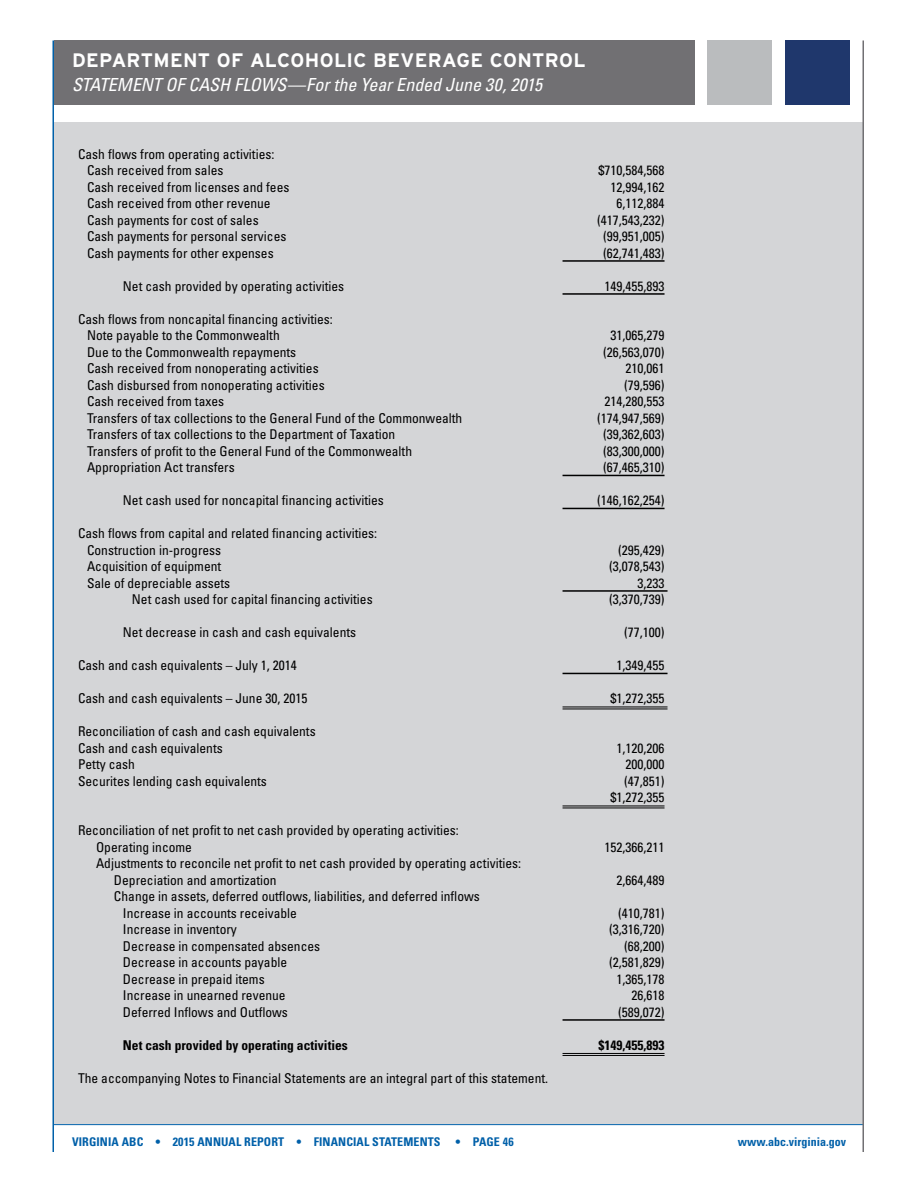
<style>
.page{position:relative;width:918px;height:1188px;background:#fff}
.page>*{position:absolute;margin:0;border:0;box-sizing:border-box;transform-origin:0 0}
.t1{font:700 19.5px "Interstate";letter-spacing:.015em;color:#fff}
.t2{font:italic condensed 18px "Univers";color:#fff}
.t3{font:condensed 13.5px/16.5px "Univers";color:#000}
.t4{font:700 condensed 13.5px "Univers";color:#000}
.t5{font:700 condensed 12px "Univers";letter-spacing:.01em;color:#0060a9}
</style>
<div class="page">
<div style="left:54px;top:123px;width:810px;height:1001px;background:#d4d5d7"></div>
<hr style="left:52px;top:40px;width:2px;height:1112px;background:#0060a9">
<hr style="left:53px;top:1124px;width:811px;height:1px;background:#0060a9">
<hr style="left:862px;top:40px;width:2px;height:1112px;background:#717073">
<div style="left:54px;top:41px;width:641px;height:64px;background:#717073"></div>
<div style="left:708px;top:41px;width:64px;height:64px;background:#babcbe"></div>
<div style="left:785px;top:41px;width:65px;height:64px;background:#1f376c"></div>
<hr style="left:563px;top:260px;width:102px;height:2px;background:#000">
<hr style="left:563px;top:293px;width:102px;height:2px;background:#000">
<hr style="left:563px;top:475px;width:102px;height:1px;background:#000">
<hr style="left:563px;top:508px;width:102px;height:1px;background:#000">
<hr style="left:563px;top:590px;width:105px;height:2px;background:#000">
<hr style="left:563px;top:673px;width:105px;height:1px;background:#000">
<hr style="left:563px;top:706px;width:105px;height:1px;background:#000">
<hr style="left:563px;top:708px;width:105px;height:1px;background:#000">
<hr style="left:563px;top:805px;width:102px;height:1px;background:#000">
<hr style="left:563px;top:807px;width:102px;height:1px;background:#000">
<hr style="left:563px;top:1019px;width:102px;height:2px;background:#000">
<hr style="left:563px;top:1053px;width:102px;height:1px;background:#000">
<hr style="left:563px;top:1055px;width:102px;height:1px;background:#000">
<h1 class="t1" style="left:72px;top:49px;width:515px">DEPARTMENT OF ALCOHOLIC BEVERAGE CONTROL</h1>
<h2 class="t2" style="left:72px;top:74px;width:472px">STATEMENT OF CASH FLOWS—For the Year Ended June 30, 2015</h2>
<p class="t3" style="left:87px;top:146px;width:189px;text-indent:-9px">Cash flows from operating activities:<br>Cash received from sales</p>
<p class="t3" style="left:599px;top:162px;width:67px">$710,584,568</p>
<p class="t3" style="left:87px;top:179px;width:204px">Cash received from licenses and fees</p>
<p class="t3" style="left:611px;top:179px;width:55px">12,994,162</p>
<p class="t3" style="left:87px;top:195px;width:185px">Cash received from other revenue</p>
<p class="t3" style="left:617px;top:195px;width:49px">6,112,884</p>
<p class="t3" style="left:87px;top:212px;width:173px">Cash payments for cost of sales</p>
<p class="t3" style="left:597px;top:212px;width:69px">(417,543,232)</p>
<p class="t3" style="left:87px;top:228px;width:201px">Cash payments for personal services</p>
<p class="t3" style="left:603px;top:228px;width:63px">(99,951,005)</p>
<p class="t3" style="left:87px;top:245px;width:188px">Cash payments for other expenses</p>
<p class="t3" style="left:603px;top:245px;width:63px">(62,741,483)</p>
<p class="t3" style="left:123px;top:278px;width:223px">Net cash provided by operating activities</p>
<p class="t3" style="left:605px;top:278px;width:61px">149,455,893</p>
<p class="t3" style="left:87px;top:311px;width:247px;text-indent:-9px">Cash flows from noncapital financing activities:<br>Note payable to the Commonwealth</p>
<p class="t3" style="left:611px;top:327px;width:55px">31,065,279</p>
<p class="t3" style="left:87px;top:344px;width:211px">Due to the Commonwealth repayments</p>
<p class="t3" style="left:603px;top:344px;width:63px">(26,563,070)</p>
<p class="t3" style="left:87px;top:360px;width:233px">Cash received from nonoperating activities</p>
<p class="t3" style="left:626px;top:360px;width:40px">210,061</p>
<p class="t3" style="left:87px;top:377px;width:239px">Cash disbursed from nonoperating activities</p>
<p class="t3" style="left:624px;top:377px;width:42px">(79,596)</p>
<p class="t3" style="left:87px;top:393px;width:139px">Cash received from taxes</p>
<p class="t3" style="left:605px;top:393px;width:61px">214,280,553</p>
<p class="t3" style="left:87px;top:410px;width:377px">Transfers of tax collections to the General Fund of the Commonwealth</p>
<p class="t3" style="left:597px;top:410px;width:69px">(174,947,569)</p>
<p class="t3" style="left:87px;top:426px;width:310px">Transfers of tax collections to the Department of Taxation</p>
<p class="t3" style="left:603px;top:426px;width:63px">(39,362,603)</p>
<p class="t3" style="left:87px;top:443px;width:327px">Transfers of profit to the General Fund of the Commonwealth</p>
<p class="t3" style="left:603px;top:443px;width:63px">(83,300,000)</p>
<p class="t3" style="left:87px;top:459px;width:149px">Appropriation Act transfers</p>
<p class="t3" style="left:603px;top:459px;width:63px">(67,465,310)</p>
<p class="t3" style="left:123px;top:492px;width:262px">Net cash used for noncapital financing activities</p>
<p class="t3" style="left:597px;top:492px;width:69px">(146,162,254)</p>
<p class="t3" style="left:87px;top:525px;width:292px;text-indent:-9px">Cash flows from capital and related financing activities:<br>Construction in-progress</p>
<p class="t3" style="left:618px;top:542px;width:48px">(295,429)</p>
<p class="t3" style="left:87px;top:558px;width:136px">Acquisition of equipment</p>
<p class="t3" style="left:609px;top:558px;width:57px">(3,078,543)</p>
<p class="t3" style="left:87px;top:575px;width:145px">Sale of depreciable assets</p>
<p class="t3" style="left:638px;top:575px;width:28px">3,233</p>
<p class="t3" style="left:132px;top:591px;width:242px">Net cash used for capital financing activities</p>
<p class="t3" style="left:609px;top:591px;width:57px">(3,370,739)</p>
<p class="t3" style="left:123px;top:624px;width:235px">Net decrease in cash and cash equivalents</p>
<p class="t3" style="left:624px;top:624px;width:42px">(77,100)</p>
<p class="t3" style="left:78px;top:657px;width:220px">Cash and cash equivalents – July 1, 2014</p>
<p class="t3" style="left:617px;top:657px;width:49px">1,349,455</p>
<p class="t3" style="left:78px;top:690px;width:231px">Cash and cash equivalents – June 30, 2015</p>
<p class="t3" style="left:611px;top:690px;width:55px">$1,272,355</p>
<p class="t3" style="left:78px;top:723px;width:239px">Reconciliation of cash and cash equivalents<br>Cash and cash equivalents</p>
<p class="t3" style="left:617px;top:740px;width:49px">1,120,206</p>
<p class="t3" style="left:78px;top:756px;width:58px">Petty cash</p>
<p class="t3" style="left:626px;top:756px;width:40px">200,000</p>
<p class="t3" style="left:78px;top:773px;width:190px">Securites lending cash equivalents</p>
<p class="t3" style="left:611px;top:773px;width:55px;text-align:right">(47,851) $1,272,355</p>
<p class="t3" style="left:96px;top:822px;width:364px;text-indent:-18px">Reconciliation of net profit to net cash provided by operating activities:<br>Operating income</p>
<p class="t3" style="left:605px;top:839px;width:61px">152,366,211</p>
<p class="t3" style="left:114px;top:855px;width:409px;text-indent:-18px">Adjustments to reconcile net profit to net cash provided by operating activities:<br>Depreciation and amortization</p>
<p class="t3" style="left:123px;top:888px;width:358px;text-indent:-9px">Change in assets, deferred outflows, liabilities, and deferred inflows<br>Increase in accounts receivable</p>
<p class="t3" style="left:617px;top:872px;width:49px">2,664,489</p>
<p class="t3" style="left:618px;top:905px;width:48px">(410,781)</p>
<p class="t3" style="left:123px;top:921px;width:115px">Increase in inventory</p>
<p class="t3" style="left:609px;top:921px;width:57px">(3,316,720)</p>
<p class="t3" style="left:123px;top:938px;width:199px">Decrease in compensated absences</p>
<p class="t3" style="left:624px;top:938px;width:42px">(68,200)</p>
<p class="t3" style="left:123px;top:954px;width:166px">Decrease in accounts payable</p>
<p class="t3" style="left:609px;top:954px;width:57px">(2,581,829)</p>
<p class="t3" style="left:123px;top:971px;width:143px">Decrease in prepaid items</p>
<p class="t3" style="left:617px;top:971px;width:49px">1,365,178</p>
<p class="t3" style="left:123px;top:987px;width:164px">Increase in unearned revenue</p>
<p class="t3" style="left:632px;top:987px;width:34px">26,618</p>
<p class="t3" style="left:123px;top:1004px;width:166px">Deferred Inflows and Outflows</p>
<p class="t3" style="left:618px;top:1004px;width:48px">(589,072)</p>
<p class="t4" style="left:123px;top:1037px;width:226px">Net cash provided by operating activities</p>
<p class="t4" style="left:599px;top:1037px;width:67px">$149,455,893</p>
<p class="t3" style="left:78px;top:1070px;width:472px">The accompanying Notes to Financial Statements are an integral part of this statement.</p>
<p class="t5" style="left:72px;top:1135px;width:370px">VIRGINIA ABC • 2015 ANNUAL REPORT • FINANCIAL STATEMENTS</p>
<p class="t5" style="left:456px;top:1135px;width:60px">• PAGE 46</p>
<p class="t5" style="left:738px;top:1135px;width:110px">www.abc.virginia.gov</p>
</div>
